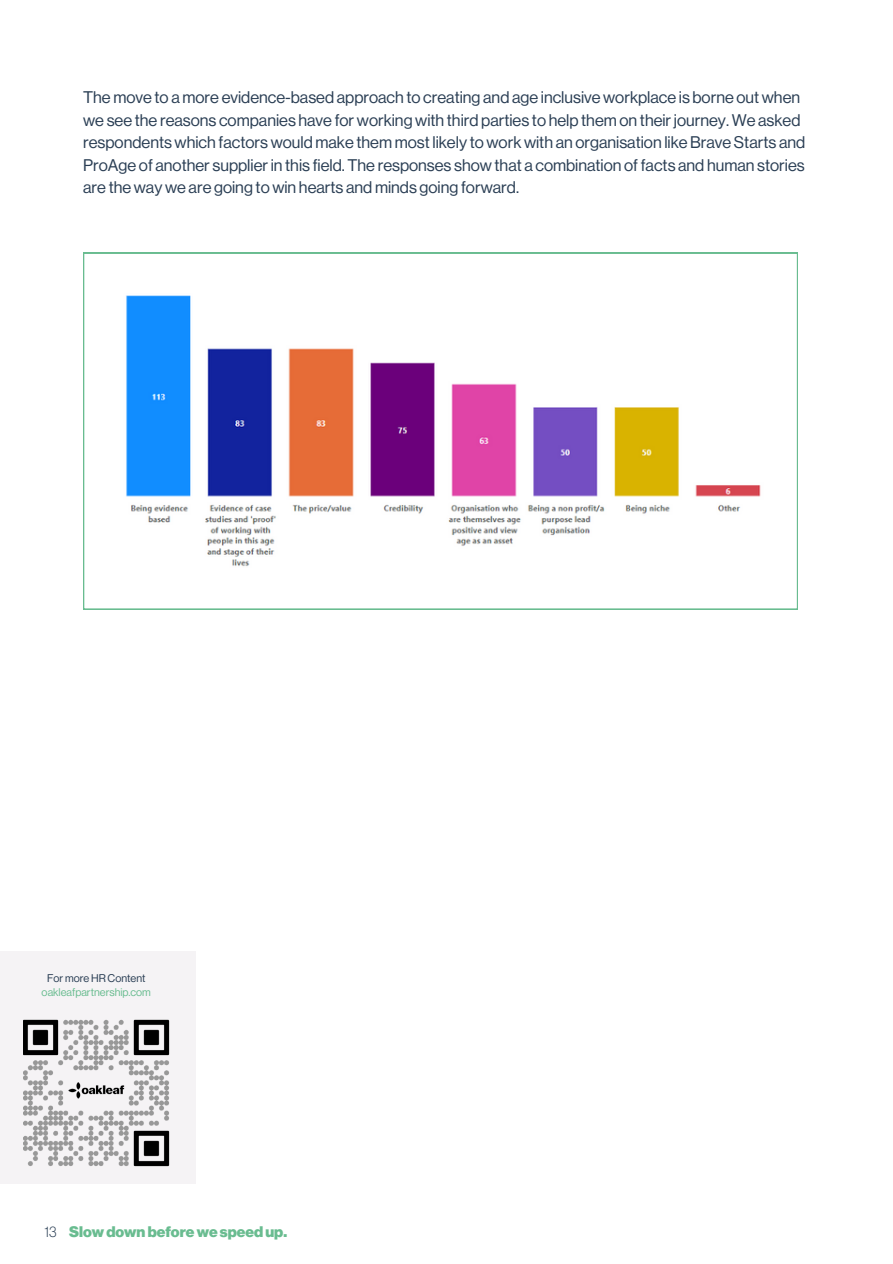
<style>
.page{position:relative;width:893px;height:1264px;background:#fff}
.page>*{position:absolute;margin:0;border:0;box-sizing:border-box;transform-origin:0 0}
.t1{font:16.5px/22.5px "Neue Haas Display";color:#2a3e54}
.t2{font:900 15px "Neue Haas Display";color:#69bc90}
.t3{font:100 15px "Neue Haas Display";color:#2a3e54}
.t4{font:10.95px "Neue Haas Display";color:#69bc90}
.t5{font:10.95px "Neue Haas Display";color:#2a3e54}
</style>
<div class="page">
<svg style="left:83px;top:253px;width:714px;height:356px"></svg>
<img style="left:102px;top:283px;width:677px;height:284px">
<div style="left:0;top:951px;width:195px;height:232px;background:#f5f3f5"></div>
<img style="left:23px;top:1019px;width:147px;height:148px">
<p class="t1" style="left:83px;top:86px;width:723px">The move to a more evidence-based approach to creating and age inclusive workplace is borne out when we see the reasons companies have for working with third parties to help them on their journey. We asked respondents which factors would make them most likely to work with an organisation like Brave Starts and ProAge of another supplier in this field. The responses show that a combination of facts and human stories are the way we are going to win hearts and minds going forward.</p>
<p class="t5" style="left:47px;top:972px;width:100px">For more HR Content</p>
<p class="t4" style="left:42px;top:986px;width:111px">oakleafpartnership.com</p>
<p class="t3" style="left:45px;top:1224px;width:14px">13</p>
<p class="t2" style="left:69px;top:1224px;width:219px">Slow downbefore we speedup.</p>
</div>
